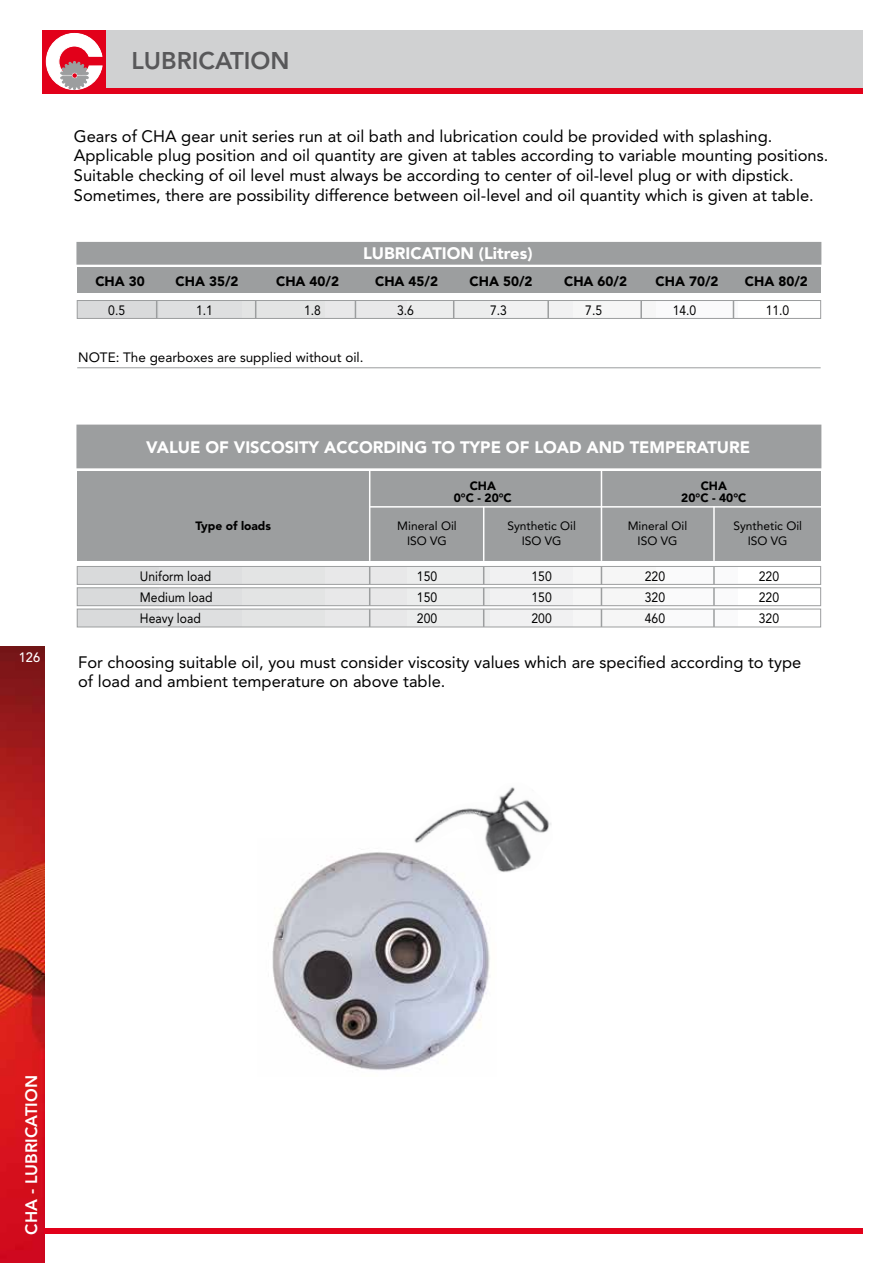
<style>
.page{position:relative;width:893px;height:1263px;background:#fff}
.page>*{position:absolute;margin:0;border:0;box-sizing:border-box;transform-origin:0 0}
.t1{font:800 24px "Avenir LT Std";color:#58585a}
.t2{font:16.5px/19.8px "Avenir LT Std";color:#000}
.t3{font:900 16.5px "Avenir LT Std";color:#fff}
.t4{font:800 16.5px "Avenir LT Std";color:#fff}
.t5{font:13.5px "Avenir LT Std";color:#000;scale:.9 1}
.t6{font:900 13.5px "Avenir LT Std";color:#000}
.t7{font:13.5px "Avenir LT Std";color:#000}
.t8{font:500 13.5px "Avenir LT Std";color:#fff;scale:.95 1}
.t9{font:12px "Avenir LT Std";color:#000}
.t10{font:900 12px "Avenir LT Std";color:#000}
</style>
<div class="page">
<img style="left:0;top:646px;width:44px;height:617px">
<div style="left:42px;top:30px;width:821px;height:64px;background:#d0d1d2"></div>
<div style="left:42px;top:30px;width:64px;height:64px;background:#e2001a"></div>
<svg style="left:45px;top:33px;width:58px;height:57px"></svg>
<div style="left:105px;top:88px;width:758px;height:6px;background:#e2001a"></div>
<div style="left:44px;top:1228px;width:819px;height:5px;background:#e2001a"></div>
<div style="left:77px;top:243px;width:744px;height:21px;background:#9c9e9f"></div>
<div style="left:76px;top:242px;width:745px;height:23px;border:2px solid #9c9e9f"></div>
<div style="left:77px;top:425px;width:744px;height:43px;background:#9c9e9f"></div>
<div style="left:77px;top:267px;width:744px;height:26px;background:#9c9e9f"></div>
<div style="left:77px;top:300px;width:83px;height:18px;background:#d9dadb"></div>
<div style="left:160px;top:300px;width:82px;height:19px;background:#dedfe0"></div>
<div style="left:242px;top:300px;width:83px;height:19px;background:#e3e4e4"></div>
<div style="left:325px;top:300px;width:83px;height:19px;background:#e8e8e9"></div>
<div style="left:408px;top:300px;width:82px;height:19px;background:#eceded"></div>
<div style="left:490px;top:300px;width:83px;height:19px;background:#f1f1f2"></div>
<div style="left:573px;top:300px;width:83px;height:19px;background:#f6f6f6"></div>
<div style="left:656px;top:300px;width:82px;height:19px;background:#fafafb"></div>
<div style="left:77px;top:300px;width:744px;height:19px;border:1px solid #9c9e9f"></div>
<svg style="left:156px;top:301px;width:1px;height:17px"></svg>
<svg style="left:255px;top:301px;width:1px;height:17px"></svg>
<svg style="left:355px;top:301px;width:1px;height:17px"></svg>
<svg style="left:453px;top:301px;width:1px;height:17px"></svg>
<svg style="left:547px;top:301px;width:2px;height:17px"></svg>
<svg style="left:640px;top:301px;width:2px;height:17px"></svg>
<svg style="left:733px;top:301px;width:1px;height:17px"></svg>
<hr style="left:77px;top:367px;width:744px;height:1px;background:#9c9e9f">
<div style="left:77px;top:471px;width:744px;height:90px;background:#9c9e9f"></div>
<div style="left:77px;top:566px;width:83px;height:18px;background:#d9dadb"></div>
<div style="left:160px;top:566px;width:82px;height:18px;background:#dedfe0"></div>
<div style="left:242px;top:566px;width:83px;height:18px;background:#e3e4e4"></div>
<div style="left:325px;top:566px;width:83px;height:18px;background:#e8e8e9"></div>
<div style="left:408px;top:566px;width:82px;height:18px;background:#eceded"></div>
<div style="left:490px;top:566px;width:83px;height:18px;background:#f1f1f2"></div>
<div style="left:573px;top:566px;width:83px;height:18px;background:#f6f6f6"></div>
<div style="left:656px;top:566px;width:82px;height:18px;background:#fafafb"></div>
<div style="left:77px;top:566px;width:744px;height:19px;border:1px solid #9c9e9f"></div>
<div style="left:77px;top:588px;width:83px;height:18px;background:#d9dadb"></div>
<div style="left:160px;top:588px;width:82px;height:18px;background:#dedfe0"></div>
<div style="left:242px;top:588px;width:83px;height:18px;background:#e3e4e4"></div>
<div style="left:325px;top:588px;width:83px;height:18px;background:#e8e8e9"></div>
<div style="left:408px;top:588px;width:82px;height:18px;background:#eceded"></div>
<div style="left:490px;top:588px;width:83px;height:18px;background:#f1f1f2"></div>
<div style="left:573px;top:588px;width:83px;height:18px;background:#f6f6f6"></div>
<div style="left:656px;top:588px;width:82px;height:18px;background:#fafafb"></div>
<div style="left:77px;top:587px;width:744px;height:19px;border:1px solid #9c9e9f"></div>
<div style="left:77px;top:609px;width:83px;height:18px;background:#d9dadb"></div>
<div style="left:160px;top:609px;width:82px;height:18px;background:#dedfe0"></div>
<div style="left:242px;top:609px;width:83px;height:18px;background:#e3e4e4"></div>
<div style="left:325px;top:609px;width:83px;height:18px;background:#e8e8e9"></div>
<div style="left:408px;top:609px;width:82px;height:18px;background:#eceded"></div>
<div style="left:490px;top:609px;width:83px;height:18px;background:#f1f1f2"></div>
<div style="left:573px;top:609px;width:83px;height:18px;background:#f6f6f6"></div>
<div style="left:656px;top:609px;width:82px;height:18px;background:#fafafb"></div>
<div style="left:77px;top:609px;width:744px;height:18px;border:1px solid #9c9e9f"></div>
<svg style="left:369px;top:566px;width:1px;height:61px"></svg>
<svg style="left:483px;top:566px;width:1px;height:61px"></svg>
<svg style="left:601px;top:566px;width:1px;height:61px"></svg>
<svg style="left:713px;top:566px;width:2px;height:61px"></svg>
<hr style="left:369px;top:471px;width:1px;height:90px;background:#fff">
<hr style="left:369px;top:506px;width:452px;height:2px;background:#fff">
<hr style="left:601px;top:471px;width:1px;height:90px;background:#fff">
<hr style="left:483px;top:506px;width:1px;height:55px;background:#fff">
<hr style="left:713px;top:506px;width:2px;height:55px;background:#fff">
<img style="left:272px;top:852px;width:218px;height:218px">
<img style="left:413px;top:787px;width:138px;height:87px">
<p class="t8" style="left:19px;top:650px;width:24px">126</p>
<h1 class="t1" style="left:131px;top:46px;width:160px">LUBRICATION</h1>
<p class="t2" style="left:74px;top:126px;width:756px">Gears of CHA gear unit series run at oil bath and lubrication could be provided with splashing.<br>Applicable plug position and oil quantity are given at tables according to variable mounting positions.<br>Suitable checking of oil level must always be according to center of oil-level plug or with dipstick.<br>Sometimes, there are possibility difference between oil-level and oil quantity which is given at table.</p>
<p class="t3" style="left:363px;top:244px;width:171px">LUBRICATION (Litres)</p>
<p class="t6" style="left:95px;top:273px;width:51px">CHA 30</p>
<p class="t6" style="left:176px;top:273px;width:64px">CHA 35/2</p>
<p class="t6" style="left:276px;top:273px;width:64px">CHA 40/2</p>
<p class="t6" style="left:375px;top:273px;width:64px">CHA 45/2</p>
<p class="t6" style="left:470px;top:273px;width:64px">CHA 50/2</p>
<p class="t6" style="left:564px;top:273px;width:64px">CHA 60/2</p>
<p class="t6" style="left:656px;top:273px;width:64px">CHA 70/2</p>
<p class="t6" style="left:745px;top:273px;width:64px">CHA 80/2</p>
<p class="t5" style="left:108px;top:303px;width:20px">0.5</p>
<p class="t5" style="left:196px;top:303px;width:20px">1.1</p>
<p class="t5" style="left:304px;top:303px;width:20px">1.8</p>
<p class="t5" style="left:397px;top:303px;width:20px">3.6</p>
<p class="t5" style="left:490px;top:303px;width:20px">7.3</p>
<p class="t5" style="left:585px;top:303px;width:20px">7.5</p>
<p class="t5" style="left:673px;top:303px;width:28px">14.0</p>
<p class="t5" style="left:766px;top:303px;width:28px">11.0</p>
<p class="t7" style="left:78px;top:350px;width:287px">NOTE: The gearboxes are supplied without oil.</p>
<p class="t3" style="left:146px;top:437px;width:605px">VALUE OF VISCOSITY ACCORDING TO TYPE OF LOAD AND TEMPERATURE</p>
<p class="t10" style="left:470px;top:478px;width:28px">CHA</p>
<p class="t10" style="left:701px;top:478px;width:28px">CHA</p>
<p class="t10" style="left:454px;top:490px;width:60px">0°C - 20°C</p>
<p class="t10" style="left:681px;top:490px;width:67px">20°C - 40°C</p>
<p class="t10" style="left:196px;top:519px;width:77px">Type of loads</p>
<p class="t9" style="left:397px;top:519px;width:61px">Mineral Oil</p>
<p class="t9" style="left:507px;top:519px;width:70px">Synthetic Oil</p>
<p class="t9" style="left:628px;top:519px;width:61px">Mineral Oil</p>
<p class="t9" style="left:733px;top:519px;width:70px">Synthetic Oil</p>
<p class="t9" style="left:407px;top:534px;width:41px">ISO VG</p>
<p class="t9" style="left:522px;top:534px;width:41px">ISO VG</p>
<p class="t9" style="left:638px;top:534px;width:41px">ISO VG</p>
<p class="t9" style="left:748px;top:534px;width:41px">ISO VG</p>
<p class="t5" style="left:140px;top:569px;width:81px">Uniform load</p>
<p class="t5" style="left:417px;top:569px;width:24px">150</p>
<p class="t5" style="left:531px;top:569px;width:24px">150</p>
<p class="t5" style="left:645px;top:569px;width:24px">220</p>
<p class="t5" style="left:759px;top:569px;width:24px">220</p>
<p class="t5" style="left:140px;top:590px;width:82px">Medium load</p>
<p class="t5" style="left:417px;top:590px;width:24px">150</p>
<p class="t5" style="left:531px;top:590px;width:24px">150</p>
<p class="t5" style="left:645px;top:590px;width:24px">320</p>
<p class="t5" style="left:759px;top:590px;width:24px">220</p>
<p class="t5" style="left:140px;top:611px;width:69px">Heavy load</p>
<p class="t5" style="left:417px;top:611px;width:24px">200</p>
<p class="t5" style="left:531px;top:611px;width:24px">200</p>
<p class="t5" style="left:645px;top:611px;width:24px">460</p>
<p class="t5" style="left:759px;top:611px;width:24px">320</p>
<p class="t2" style="left:78px;top:652px;width:725px">For choosing suitable oil, you must consider viscosity values which are specified according to type of load and ambient temperature on above table.</p>
<p class="t4" style="left:22px;top:1234px;width:161px;rotate:-90deg">CHA - LUBRICATION</p>
</div>
